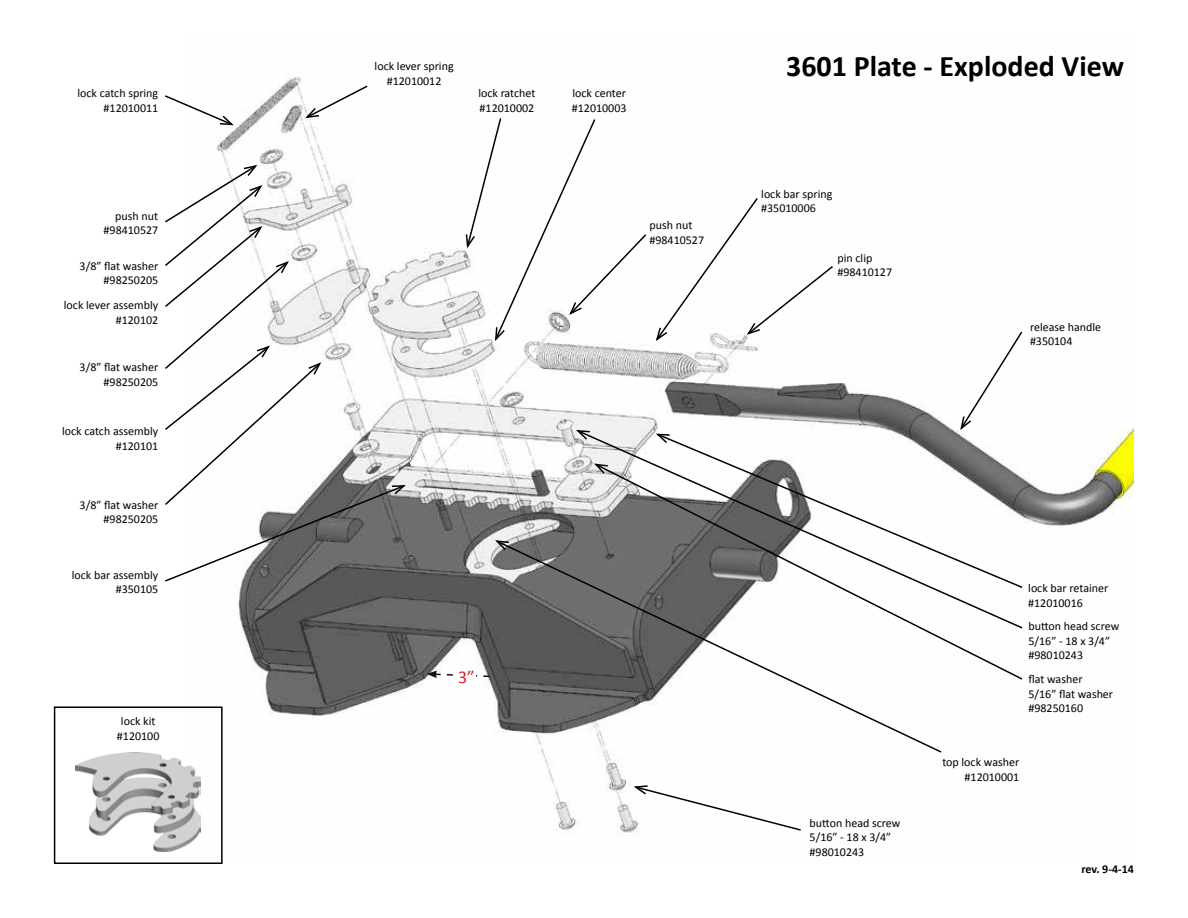
<style>
.page{position:relative;width:1188px;height:918px;background:#fff}
.page>*{position:absolute;margin:0;border:0;box-sizing:border-box;transform-origin:0 0}
.t1{font:700 30px "Calibri";color:#000}
.t2{font:18px "Calibri";color:#d2232a}
.t3{font:12px/14.4px "Calibri";color:#000}
.t4{font:700 12px "Calibri";color:#000}
</style>
<div class="page">
<img style="left:200px;top:77px;width:934px;height:759px">
<svg style="left:943px;top:630px;width:81px;height:51px"></svg>
<svg style="left:576px;top:429px;width:448px;height:201px"></svg>
<svg style="left:574px;top:429px;width:17px;height:12px"></svg>
<svg style="left:165px;top:94px;width:71px;height:32px"></svg>
<svg style="left:656px;top:433px;width:368px;height:156px"></svg>
<svg style="left:654px;top:433px;width:17px;height:12px"></svg>
<svg style="left:959px;top:330px;width:65px;height:102px"></svg>
<svg style="left:655px;top:196px;width:180px;height:147px"></svg>
<svg style="left:465px;top:117px;width:183px;height:226px"></svg>
<svg style="left:303px;top:84px;width:66px;height:35px"></svg>
<svg style="left:632px;top:784px;width:170px;height:48px"></svg>
<svg style="left:427px;top:671px;width:64px;height:7px"></svg>
<div style="left:456px;top:669px;width:19px;height:14px;background:#fff"></div>
<div style="left:54px;top:706px;width:169px;height:158px;border:2px solid #000"></div>
<img style="left:75px;top:752px;width:125px;height:100px">
<svg style="left:165px;top:164px;width:243px;height:419px"></svg>
<svg style="left:495px;top:539px;width:448px;height:215px"></svg>
<svg style="left:493px;top:539px;width:17px;height:13px"></svg>
<p class="t3" style="left:77px;top:86px;width:82px;text-align:right">lock catch spring #12010011</p>
<p class="t3" style="left:104px;top:209px;width:56px;text-align:right">push nut #98410527</p>
<p class="t3" style="left:80px;top:259px;width:80px;text-align:right">3/8” flat washer #98250205</p>
<p class="t3" style="left:64px;top:298px;width:96px;text-align:right">lock lever assembly #120102</p>
<p class="t3" style="left:80px;top:360px;width:80px;text-align:right">3/8” flat washer #98250205</p>
<p class="t3" style="left:62px;top:424px;width:98px;text-align:right">lock catch assembly #120101</p>
<p class="t3" style="left:80px;top:497px;width:80px;text-align:right">3/8” flat washer #98250205</p>
<p class="t3" style="left:72px;top:568px;width:88px;text-align:right">lock bar assembly #350105</p>
<p class="t3" style="left:117px;top:714px;width:44px;text-align:center">lock kit #120100</p>
<p class="t3" style="left:375px;top:59px;width:81px;text-align:center">lock lever spring #12010012</p>
<p class="t3" style="left:478px;top:86px;width:59px">lock ratchet #12010002</p>
<p class="t3" style="left:572px;top:86px;width:56px">lock center #12010003</p>
<p class="t3" style="left:650px;top:218px;width:56px">push nut #98410527</p>
<h1 class="t1" style="left:786px;top:47px;width:339px">3601 Plate - Exploded View</h1>
<p class="t3" style="left:761px;top:187px;width:73px">lock bar spring #35010006</p>
<p class="t3" style="left:837px;top:251px;width:56px">pin clip #98410127</p>
<p class="t3" style="left:1030px;top:319px;width:73px">release handle #350104</p>
<h2 class="t2" style="left:458px;top:666px;width:18px">3”</h2>
<p class="t3" style="left:810px;top:816px;width:92px">button head screw<br>5/16” - 18 x 3/4” #98010243</p>
<p class="t3" style="left:1028px;top:581px;width:82px">lock bar retainer #12010016</p>
<p class="t3" style="left:1028px;top:619px;width:92px">button head screw<br>5/16” - 18 x 3/4” #98010243</p>
<p class="t3" style="left:1028px;top:672px;width:86px">flat washer<br>5/16” flat washer #98250160</p>
<p class="t3" style="left:942px;top:755px;width:78px;text-align:right">top lock washer #12010001</p>
<p class="t4" style="left:1081px;top:861px;width:54px">rev. 9-4-14</p>
</div>
